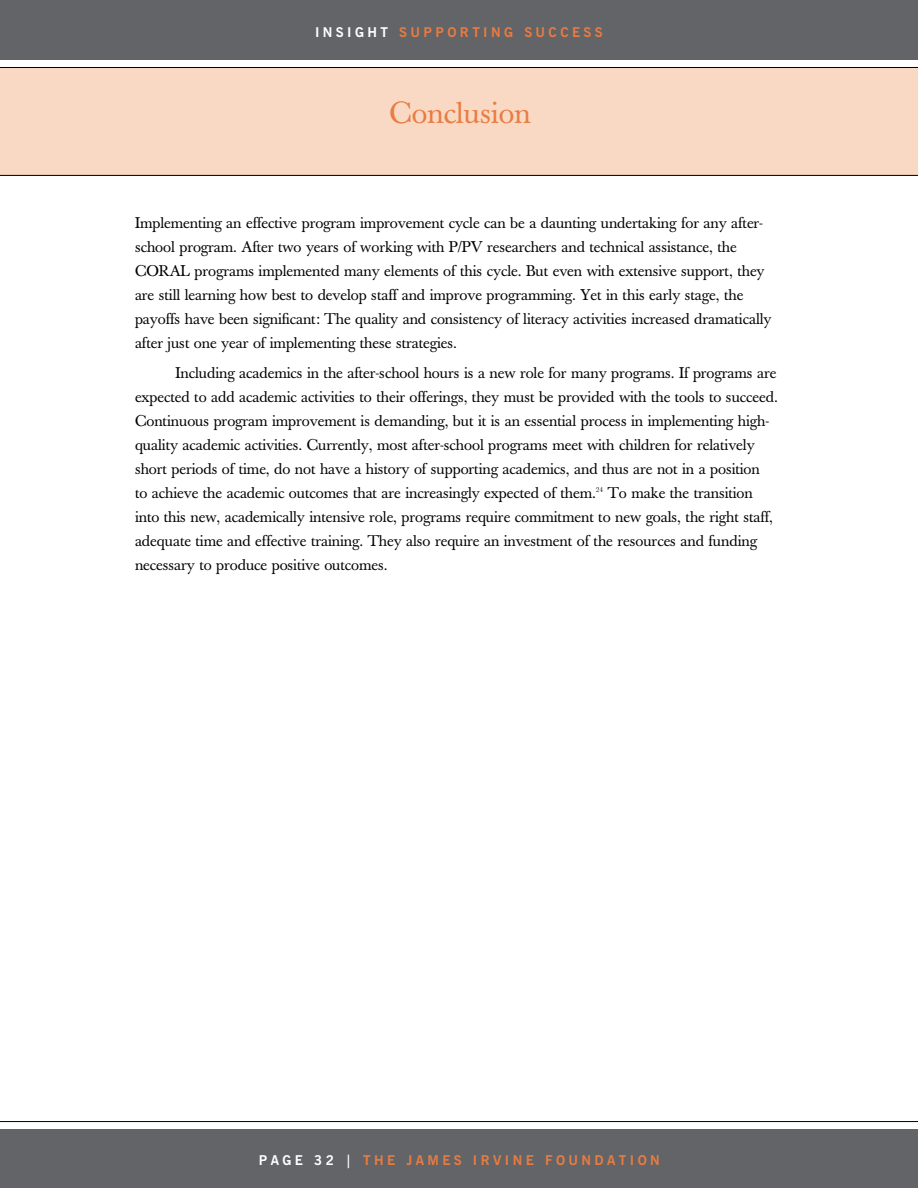
<style>
.page{position:relative;width:918px;height:1188px;background:#fff}
.page>*{position:absolute;margin:0;border:0;box-sizing:border-box;transform-origin:0 0}
.t1{font:30px "Baskerville";color:#e87c42}
.t2{font:15.3px/24px "Baskerville";letter-spacing:-.005em;color:#000}
.t3{font:700 13.5px "News Gothic BT";letter-spacing:.25em;color:#e87c42}
.s1{color:#fff}
</style>
<div class="page">
<div style="left:0;top:68px;width:918px;height:107px;background:#f9d9c3"></div>
<hr style="left:0;top:175px;width:918px;height:1px;background:#000">
<hr style="left:0;top:67px;width:918px;height:1px;background:#000">
<div style="left:0;top:0;width:918px;height:59px;background:#636467"></div>
<div style="left:0;top:1130px;width:918px;height:58px;background:#636467"></div>
<hr style="left:0;top:1121px;width:918px;height:1px;background:#000">
<p class="t3" style="left:315px;top:24px;width:289px"><span class="s1">INSIGHT</span> SUPPORTING SUCCESS</p>
<h1 class="t1" style="left:389px;top:95px;width:143px">Conclusion</h1>
<p class="t2" style="left:135px;top:211px;width:638px">Implementing an effective program improvement cycle can be a daunting undertaking for any after&shy;school program. After two years of working with P/PV researchers and technical assistance, the CORAL programs implemented many elements of this cycle. But even with extensive support, they are still learning how best to develop staff and improve programming. Yet in this early stage, the payoffs have been significant: The quality and consistency of literacy activities increased dramatically after just one year of implementing these strategies.</p>
<p class="t2" style="left:135px;top:362px;width:644px;text-indent:40px">Including academics in the after-school hours is a new role for many programs. If programs are expected to add academic activities to their offerings, they must be provided with the tools to succeed.<br>Continuous program improvement is demanding, but it is an essential process in implementing high&shy;quality academic activities. Currently, most after-school programs meet with children for relatively short periods of time, do not have a history of supporting academics, and thus are not in a position<br>to achieve the academic outcomes that are increasingly expected of them.<sup>24</sup> To make the transition into this new, academically intensive role, programs require commitment to new goals, the right staff, adequate time and effective training. They also require an investment of the resources and funding necessary to produce positive outcomes.</p>
<p class="t3" style="left:259px;top:1152px;width:403px"><span class="s1">PAGE 32 |</span> THE JAMES IRVINE FOUNDATION</p>
</div>
